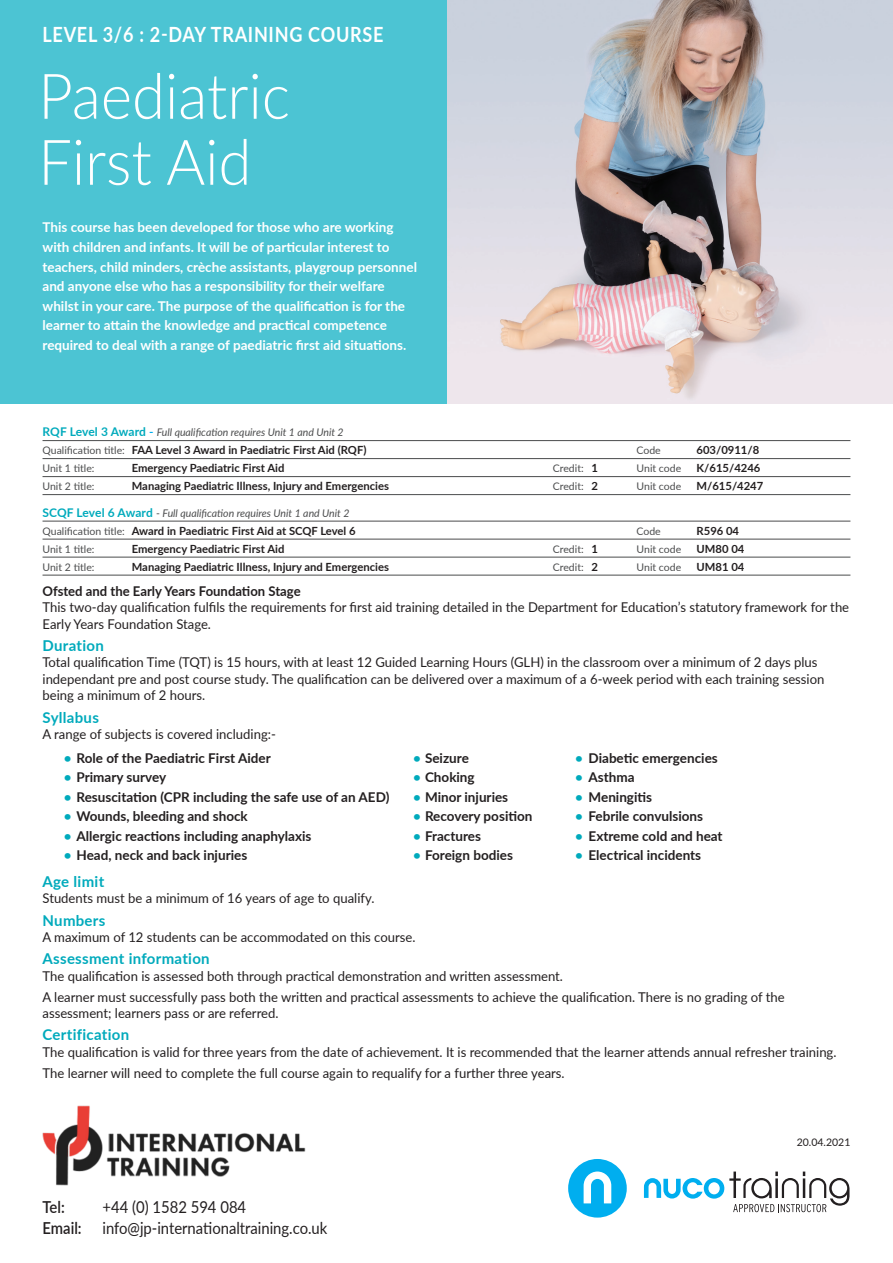
<style>
.page{position:relative;width:893px;height:1263px;background:#fff}
.page>*{position:absolute;margin:0;border:0;box-sizing:border-box;transform-origin:0 0}
.titles{font:300 63px/66px "Lato";color:#fff;scale:.95 1}
.days{font:700 21px "Lato";letter-spacing:.04em;color:#fff;scale:.86 1}
.t1{font:16.5px "Lato";color:#231f20;scale:.9 1}
.t2{font:600 16.5px "Lato";color:#231f20;scale:.9 1}
.blue_course_titles{font:700 15px "Lato";letter-spacing:.02em;color:#00aabc}
.body_text{font:13.5px/16.5px "Lato";color:#231f20}
.COURSE_DESCRIPTION{font:700 13.5px/19.5px "Lato";color:#fff}
.bullets{font:700 13.5px "Lato";color:#231f20}
.body_text-2{font:700 13.5px "Lato";color:#231f20}
.syllabus_range{font:13.5px "Lato";color:#231f20}
.qualifications{font:700 11.25px "Lato";color:#231f20}
.qualifications-2{font:10.5px "Lato";color:#4b4c4d}
.course_titles{font:italic 10.5px "Lato";color:#4b4c4d}
.t3{font:10.5px "Lato";color:#231f20}
.s1{font-weight:700;font-style:normal;font-size:12px;color:#00aabc}
.s2{font-weight:700;font-style:normal;font-size:12px;color:#00aeef}
.s3{font-weight:400;font-size:10.5px;color:#4b4c4d}
.s4{font-weight:700;font-size:11.25px;color:#231f20}
.s5{font-style:normal}
.s6{color:#00aabc}
</style>
<div class="page">
<hr style="left:43px;top:440px;width:807px;height:1px;background:#4b4c4d">
<hr style="left:43px;top:458px;width:807px;height:1px;background:#4b4c4d">
<hr style="left:43px;top:476px;width:807px;height:1px;background:#4b4c4d">
<hr style="left:43px;top:494px;width:807px;height:1px;background:#4b4c4d">
<hr style="left:43px;top:521px;width:807px;height:1px;background:#4b4c4d">
<hr style="left:43px;top:539px;width:807px;height:1px;background:#4b4c4d">
<hr style="left:43px;top:557px;width:807px;height:1px;background:#4b4c4d">
<hr style="left:43px;top:575px;width:807px;height:1px;background:#4b4c4d">
<img style="left:446px;top:0;width:447px;height:404px">
<div style="left:0;top:0;width:446px;height:404px;background:#4cc4d3"></div>
<svg style="left:644px;top:1171px;width:205px;height:41px"></svg>
<svg style="left:568px;top:1159px;width:59px;height:58px"></svg>
<img style="left:43px;top:1105px;width:262px;height:80px">
<p class="days" style="left:43px;top:19px;width:398px">LEVEL 3/6 : 2-DAY TRAINING COURSE</p>
<p class="titles" style="left:38px;top:61px;width:266px">Paediatric<br>First Aid</p>
<p class="COURSE_DESCRIPTION" style="left:43px;top:217px;width:376px">This course has been developed for those who are working with children and infants. It will be of particular interest to teachers, child minders, crèche assistants, playgroup personnel and anyone else who has a responsibility for their welfare whilst in your care. The purpose of the qualification is for the learner to attain the knowledge and practical competence required to deal with a range of paediatric first aid situations.</p>
<p class="course_titles" style="left:43px;top:425px;width:303px"><span class="s1">RQF Level 3 Award</span> <span class="s2">-</span> Full qualification requires Unit 1 and Unit 2</p>
<p class="qualifications" style="left:43px;top:442px;width:325px"><span class="s3">Qualification title:</span> FAA Level 3 Award in Paediatric First Aid (RQF)</p>
<p class="qualifications-2" style="left:637px;top:443px;width:26px">Code</p>
<p class="qualifications" style="left:697px;top:442px;width:64px">603/0911/8</p>
<p class="qualifications-2" style="left:43px;top:461px;width:54px">Unit 1 title:</p>
<p class="qualifications" style="left:132px;top:460px;width:154px">Emergency Paediatric First Aid</p>
<p class="qualifications-2" style="left:553px;top:461px;width:47px">Credit: <span class="s4">1</span></p>
<p class="qualifications-2" style="left:637px;top:461px;width:46px">Unit code</p>
<p class="qualifications" style="left:697px;top:460px;width:65px">K/615/4246</p>
<p class="qualifications-2" style="left:43px;top:479px;width:54px">Unit 2 title:</p>
<p class="qualifications" style="left:132px;top:478px;width:259px">Managing Paediatric Illness, Injury and Emergencies</p>
<p class="qualifications-2" style="left:553px;top:479px;width:47px">Credit: <span class="s4">2</span></p>
<p class="qualifications-2" style="left:637px;top:479px;width:46px">Unit code</p>
<p class="qualifications" style="left:697px;top:478px;width:68px">M/615/4247</p>
<p class="course_titles" style="left:43px;top:505px;width:309px"><span class="s1">SCQF Level 6 Award</span> <span class="s5">-</span> Full qualification requires Unit 1 and Unit 2</p>
<p class="qualifications" style="left:43px;top:522px;width:315px"><span class="s3">Qualification title:</span> Award in Paediatric First Aid at SCQF Level 6</p>
<p class="qualifications-2" style="left:637px;top:523px;width:26px">Code</p>
<p class="qualifications" style="left:697px;top:522px;width:44px">R596 04</p>
<p class="qualifications-2" style="left:43px;top:541px;width:54px">Unit 1 title:</p>
<p class="qualifications" style="left:132px;top:540px;width:154px">Emergency Paediatric First Aid</p>
<p class="qualifications-2" style="left:553px;top:541px;width:47px">Credit: <span class="s4">1</span></p>
<p class="qualifications-2" style="left:637px;top:541px;width:46px">Unit code</p>
<p class="qualifications" style="left:697px;top:540px;width:49px">UM80 04</p>
<p class="qualifications-2" style="left:43px;top:559px;width:54px">Unit 2 title:</p>
<p class="qualifications" style="left:132px;top:558px;width:259px">Managing Paediatric Illness, Injury and Emergencies</p>
<p class="qualifications-2" style="left:553px;top:559px;width:47px">Credit: <span class="s4">2</span></p>
<p class="qualifications-2" style="left:637px;top:559px;width:46px">Unit code</p>
<p class="qualifications" style="left:697px;top:558px;width:49px">UM81 04</p>
<p class="body_text-2" style="left:43px;top:581px;width:260px">Ofsted and the Early Years Foundation Stage</p>
<p class="body_text" style="left:43px;top:598px;width:808px">This two-day qualification fulfils the requirements for first aid training detailed in the Department for Education’s statutory framework for the<br>Early Years Foundation Stage.</p>
<p class="blue_course_titles" style="left:43px;top:634px;width:63px">Duration</p>
<p class="body_text" style="left:43px;top:654px;width:783px">Total qualification Time (TQT) is 15 hours, with at least 12 Guided Learning Hours (GLH) in the classroom over a minimum of 2 days plus independant pre and post course study. The qualification can be delivered over a maximum of a 6-week period with each training session being a minimum of 2 hours.</p>
<p class="blue_course_titles" style="left:43px;top:706px;width:58px">Syllabus</p>
<p class="syllabus_range" style="left:43px;top:725px;width:235px">A range of subjects is covered including:-</p>
<p class="bullets" style="left:64px;top:748px;width:209px"><span class="s6">•</span> Role of the Paediatric First Aider</p>
<p class="bullets" style="left:413px;top:748px;width:57px"><span class="s6">•</span> Seizure</p>
<p class="bullets" style="left:575px;top:748px;width:144px"><span class="s6">•</span> Diabetic emergencies</p>
<p class="bullets" style="left:64px;top:767px;width:104px"><span class="s6">•</span> Primary survey</p>
<p class="bullets" style="left:413px;top:767px;width:63px"><span class="s6">•</span> Choking</p>
<p class="bullets" style="left:575px;top:767px;width:61px"><span class="s6">•</span> Asthma</p>
<p class="bullets" style="left:64px;top:787px;width:327px"><span class="s6">•</span> Resuscitation (CPR including the safe use of an AED)</p>
<p class="bullets" style="left:413px;top:787px;width:97px"><span class="s6">•</span> Minor injuries</p>
<p class="bullets" style="left:575px;top:787px;width:79px"><span class="s6">•</span> Meningitis</p>
<p class="bullets" style="left:64px;top:806px;width:186px"><span class="s6">•</span> Wounds, bleeding and shock</p>
<p class="bullets" style="left:413px;top:806px;width:121px"><span class="s6">•</span> Recovery position</p>
<p class="bullets" style="left:575px;top:806px;width:130px"><span class="s6">•</span> Febrile convulsions</p>
<p class="bullets" style="left:64px;top:826px;width:249px"><span class="s6">•</span> Allergic reactions including anaphylaxis</p>
<p class="bullets" style="left:413px;top:826px;width:70px"><span class="s6">•</span> Fractures</p>
<p class="bullets" style="left:575px;top:826px;width:149px"><span class="s6">•</span> Extreme cold and heat</p>
<p class="bullets" style="left:64px;top:845px;width:185px"><span class="s6">•</span> Head, neck and back injuries</p>
<p class="bullets" style="left:413px;top:845px;width:101px"><span class="s6">•</span> Foreign bodies</p>
<p class="bullets" style="left:575px;top:845px;width:128px"><span class="s6">•</span> Electrical incidents</p>
<p class="blue_course_titles" style="left:43px;top:870px;width:63px">Age limit</p>
<p class="body_text" style="left:43px;top:890px;width:333px">Students must be a minimum of 16 years of age to qualify.</p>
<p class="blue_course_titles" style="left:43px;top:909px;width:64px">Numbers</p>
<p class="body_text" style="left:43px;top:928px;width:374px">A maximum of 12 students can be accommodated on this course.</p>
<p class="blue_course_titles" style="left:43px;top:948px;width:169px">Assessment information</p>
<p class="body_text" style="left:43px;top:967px;width:522px">The qualification is assessed both through practical demonstration and written assessment.</p>
<p class="body_text" style="left:43px;top:988px;width:744px">A learner must successfully pass both the written and practical assessments to achieve the qualification. There is no grading of the assessment; learners pass or are referred.</p>
<p class="blue_course_titles" style="left:43px;top:1024px;width:88px">Certification</p>
<p class="body_text" style="left:43px;top:1043px;width:795px">The qualification is valid for three years from the date of achievement. It is recommended that the learner attends annual refresher training.</p>
<p class="body_text" style="left:43px;top:1064px;width:524px">The learner will need to complete the full course again to requalify for a further three years.</p>
<p class="t2" style="left:43px;top:1195px;width:26px">Tel:</p>
<p class="t1" style="left:103px;top:1195px;width:161px">+44 (0) 1582 594 084</p>
<p class="t2" style="left:43px;top:1216px;width:45px">Email:</p>
<p class="t1" style="left:103px;top:1216px;width:251px">info@jp-internationaltraining.co.uk</p>
<p class="t3" style="left:797px;top:1135px;width:55px">20.04.2021</p>
</div>
